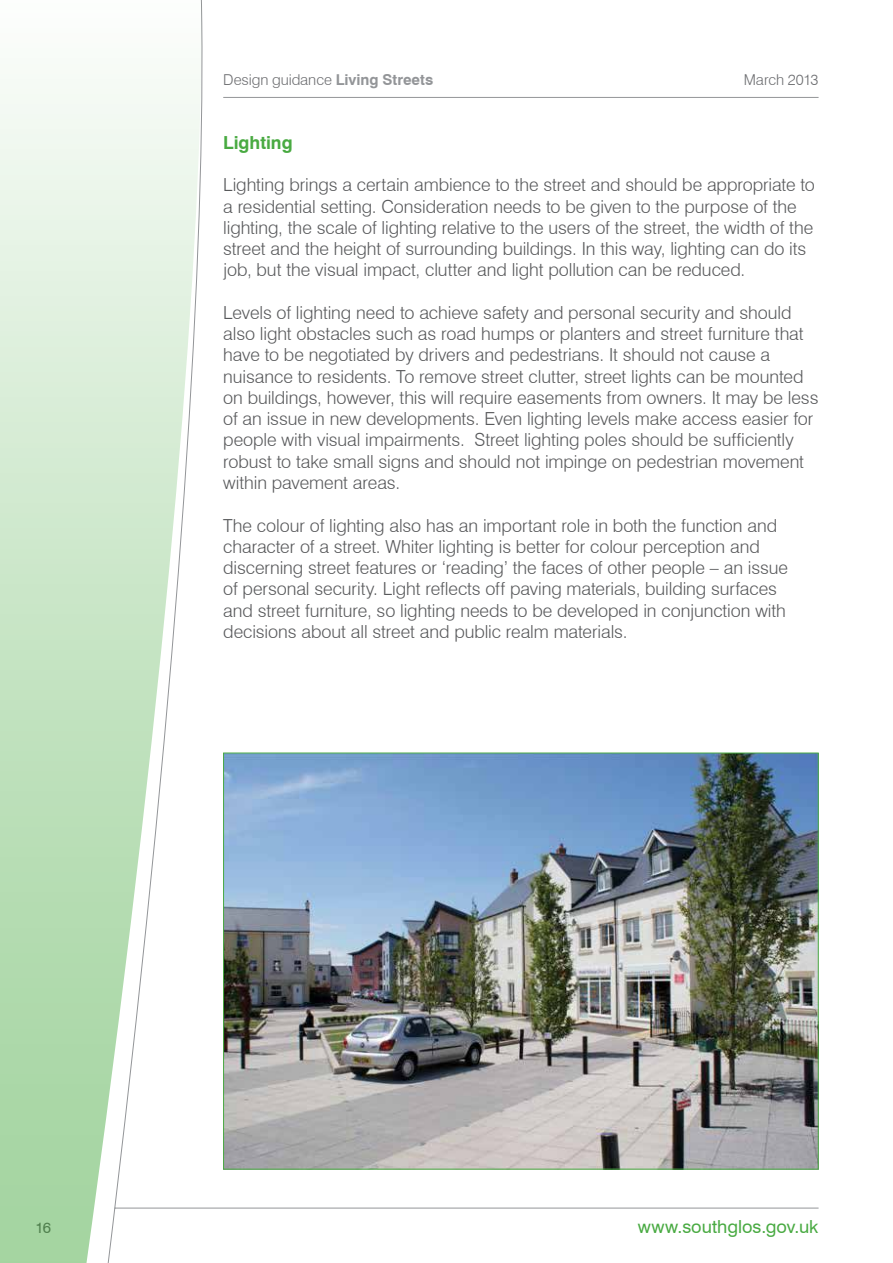
<style>
.page{position:relative;width:893px;height:1263px;background:#fff}
.page>*{position:absolute;margin:0;border:0;box-sizing:border-box;transform-origin:0 0}
.t1{font:300 18px/21.3px "Swiss 721 BT";letter-spacing:-.005em;color:#58595b}
.t2{font:18px "Swiss 721 BT";color:#49aa42}
.t3{font:700 18px "Swiss 721 BT";color:#49aa42}
.t4{font:300 15px "Swiss 721 BT";letter-spacing:-.005em;color:#6d6e71}
.t5{font:15px "Swiss 721 BT";color:#58595b}
.s1{font-weight:700;color:#939598}
</style>
<div class="page">
<hr style="left:115px;top:1208px;width:704px;height:1px;background:#939598">
<hr style="left:223px;top:97px;width:596px;height:1px;background:#939598">
<svg style="left:0;top:0;width:202px;height:1263px"></svg>
<img style="left:225px;top:755px;width:592px;height:412px">
<p class="t4" style="left:223px;top:71px;width:211px">Design guidance <span class="s1">Living Streets</span></p>
<p class="t4" style="left:744px;top:71px;width:76px">March 2013</p>
<p class="t3" style="left:223px;top:131px;width:71px">Lighting</p>
<p class="t1" style="left:223px;top:174px;width:593px">Lighting brings a certain ambience to the street and should be appropriate to a residential setting. Consideration needs to be given to the purpose of the lighting, the scale of lighting relative to the users of the street, the width of the street and the height of surrounding buildings. In this way, lighting can do its job, but the visual impact, clutter and light pollution can be reduced.</p>
<p class="t1" style="left:223px;top:302px;width:597px">Levels of lighting need to achieve safety and personal security and should also light obstacles such as road humps or planters and street furniture that have to be negotiated by drivers and pedestrians. It should not cause a nuisance to residents. To remove street clutter, street lights can be mounted on buildings, however, this will require easements from owners. It may be less of an issue in new developments. Even lighting levels make access easier for people with visual impairments. Street lighting poles should be sufficiently robust to take small signs and should not impinge on pedestrian movement within pavement areas.</p>
<p class="t1" style="left:223px;top:514px;width:566px">The colour of lighting also has an important role in both the function and character of a street. Whiter lighting is better for colour perception and discerning street features or ‘reading’ the faces of other people – an issue of personal security. Light reflects off paving materials, building surfaces and street furniture, so lighting needs to be developed in conjunction with decisions about all street and public realm materials.</p>
<p class="t5" style="left:36px;top:1219px;width:17px">16</p>
<p class="t2" style="left:638px;top:1216px;width:182px">www.southglos.gov.uk</p>
</div>
